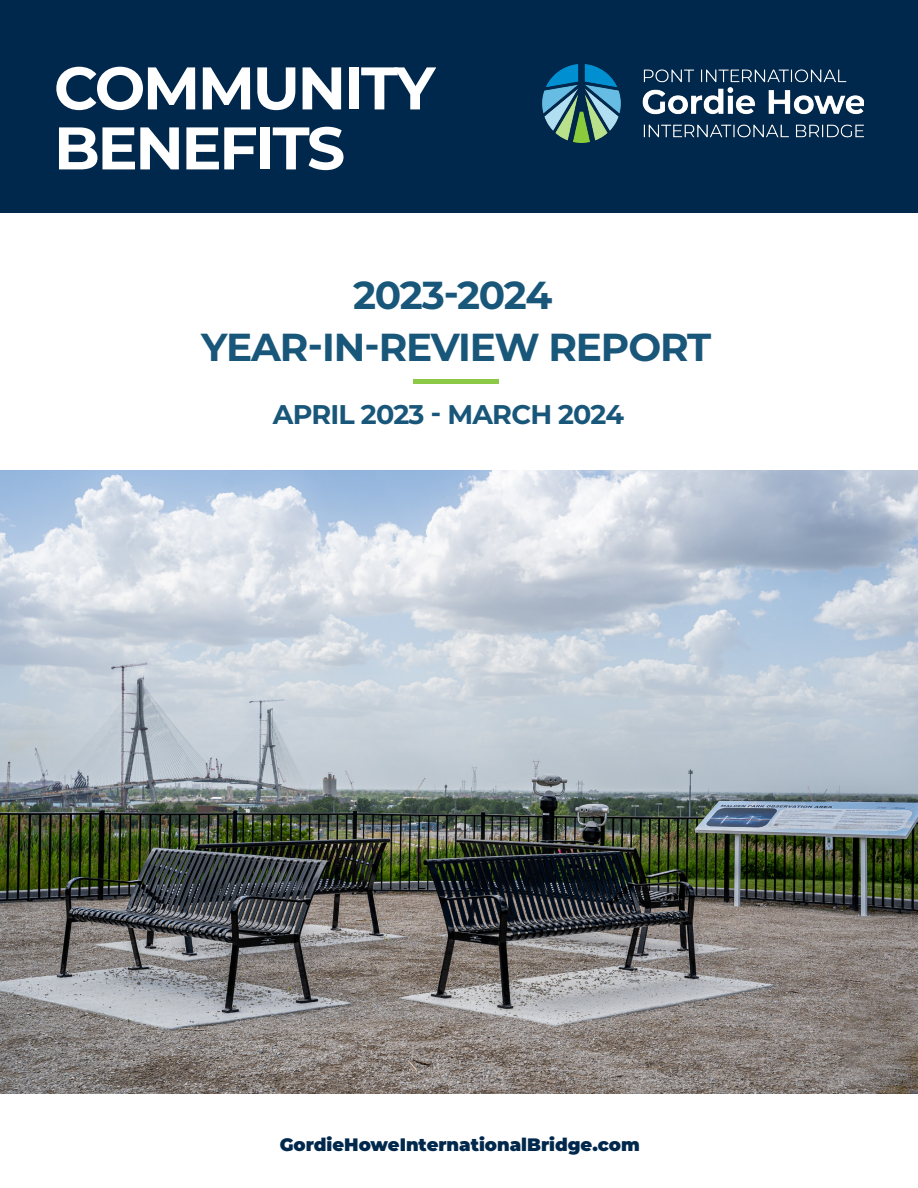
<style>
.page{position:relative;width:918px;height:1188px;background:#fff}
.page>*{position:absolute;margin:0;border:0;box-sizing:border-box;transform-origin:0 0}
.t1{font:700 60px/60px "Montserrat";letter-spacing:-.04em;color:#fff}
.t2{font:700 39px "Montserrat";letter-spacing:-.03em;color:#18567a}
.t3{font:700 27px "Montserrat";letter-spacing:-.03em;color:#18567a}
.Normal_Paragraph{font:900 18px "Montserrat";color:#00284d}
</style>
<div class="page">
<div style="left:0;top:0;width:918px;height:213px;background:#00284d"></div>
<div style="left:414px;top:379px;width:85px;height:5px;background:#8cc947"></div>
<img style="left:542px;top:65px;width:322px;height:78px">
<img style="left:1px;top:471px;width:917px;height:622px">
<p class="t1" style="left:54px;top:55px;width:383px">COMMUNITY<br>BENEFITS</p>
<p class="t2" style="left:353px;top:267px;width:201px">2023-2024</p>
<p class="t2" style="left:201px;top:319px;width:511px">YEAR-IN-REVIEW REPORT</p>
<p class="t3" style="left:273px;top:395px;width:353px">APRIL 2023 - MARCH 2024</p>
<p class="Normal_Paragraph" style="left:280px;top:1132px;width:361px">GordieHoweInternationalBridge.com</p>
</div>
